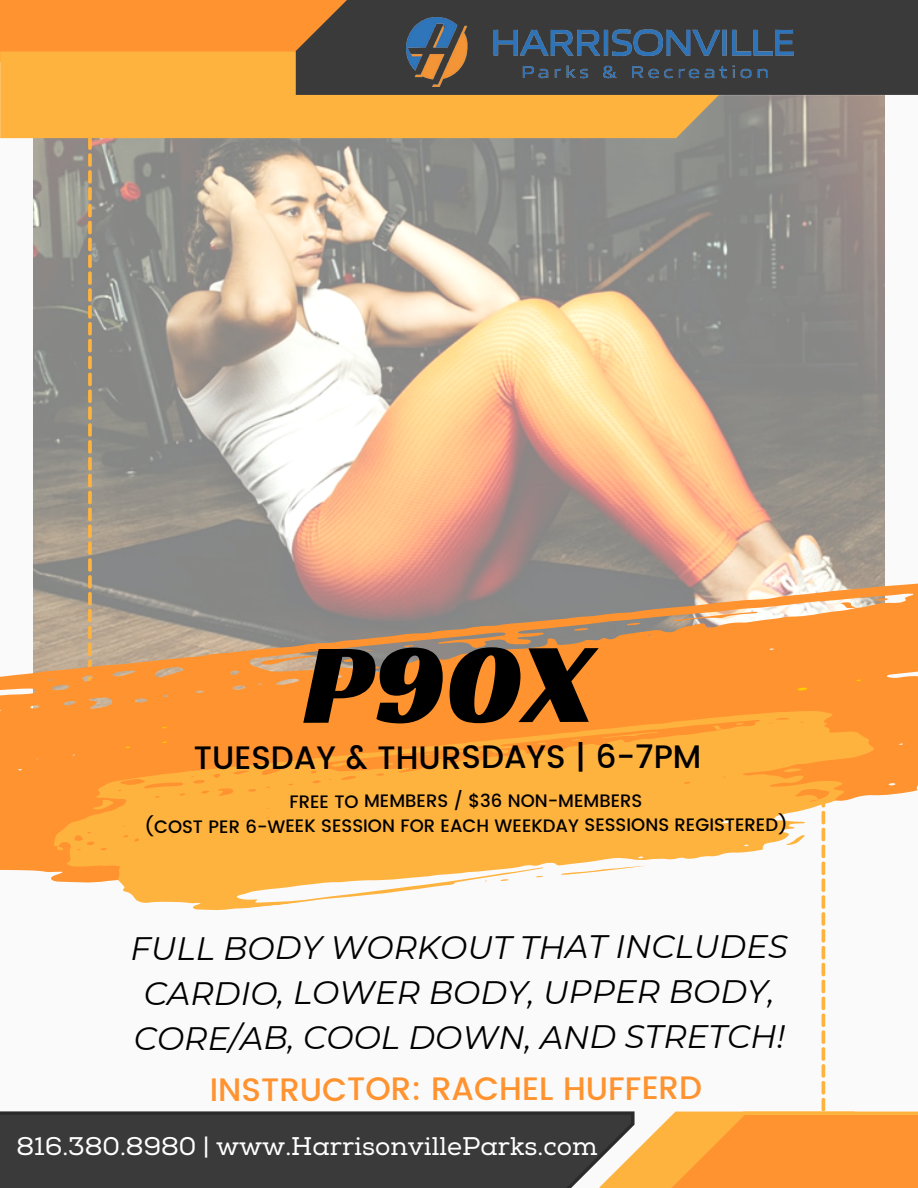
<style>
.page{position:relative;width:918px;height:1188px;background:#fafafa}
.page>*{position:absolute;margin:0;border:0;box-sizing:border-box;transform-origin:0 0}
.t1{font:116.1px "Racing Sans One";color:#000}
.t2{font:italic 32.4px/45px "Montserrat";letter-spacing:-.005em;color:#000;text-align:center}
.t3{font:500 32.4px "Poppins";letter-spacing:-.005em;color:#ff9330}
.t4{font:500 32.4px "Poppins";letter-spacing:-.005em;color:#000}
.t5{font:25.5px "Nexa Slab";color:#fff}
.t6{font:500 18px "Poppins";letter-spacing:-.005em;color:#000}
</style>
<div class="page">
<img style="left:33px;top:95px;width:852px;height:469px">
<svg style="left:88px;top:138px;width:4px;height:426px;background:#dda754"></svg>
<div style="left:0;top:0;width:911px;height:62px;background:#ff9330"></div>
<div style="left:0;top:52px;width:749px;height:86px;background:#ffb33f"></div>
<div style="left:0;top:1111px;width:561px;height:77px;background:#3a3a3a"></div>
<div style="left:296px;top:0;width:622px;height:95px;background:#3a3a3a"></div>
<svg style="left:0;top:564px;width:918px;height:308px;background:#c89a74"></svg>
<svg style="left:261px;top:655px;width:56px;height:11px"></svg>
<svg style="left:343px;top:658px;width:13px;height:4px"></svg>
<svg style="left:404px;top:645px;width:10px;height:2px"></svg>
<svg style="left:47px;top:700px;width:514px;height:211px;background:#feb050"></svg>
<svg style="left:92px;top:799px;width:22px;height:11px"></svg>
<svg style="left:56px;top:846px;width:8px;height:5px"></svg>
<svg style="left:500px;top:879px;width:9px;height:2px"></svg>
<svg style="left:536px;top:876px;width:7px;height:2px"></svg>
<svg style="left:331px;top:760px;width:37px;height:7px"></svg>
<svg style="left:537px;top:742px;width:10px;height:3px"></svg>
<svg style="left:561px;top:597px;width:357px;height:591px"></svg>
<svg style="left:385px;top:757px;width:21px;height:8px"></svg>
<img style="left:406px;top:17px;width:387px;height:69px">
<p class="t1" style="left:303px;top:609px;width:290px">P90X</p>
<p class="t4" style="left:194px;top:738px;width:509px">TUESDAY &amp; THURSDAYS | 6-7PM</p>
<p class="t6" style="left:290px;top:790px;width:355px">FREE TO MEMBERS / $36 NON-MEMBERS</p>
<p class="t6" style="left:144px;top:815px;width:645px">(COST PER 6-WEEK SESSION FOR EACH WEEKDAY SESSIONS REGISTERED)</p>
<p class="t2" style="left:130px;top:925px;width:659px">FULL BODY WORKOUT THAT INCLUDES<br>CARDIO, LOWER BODY, UPPER BODY,<br>CORE/AB, COOL DOWN, AND STRETCH!</p>
<p class="t3" style="left:210px;top:1070px;width:494px">INSTRUCTOR: RACHEL HUFFERD</p>
<p class="t5" style="left:17px;top:1132px;width:582px">816.380.8980 | www.HarrisonvilleParks.com</p>
</div>
